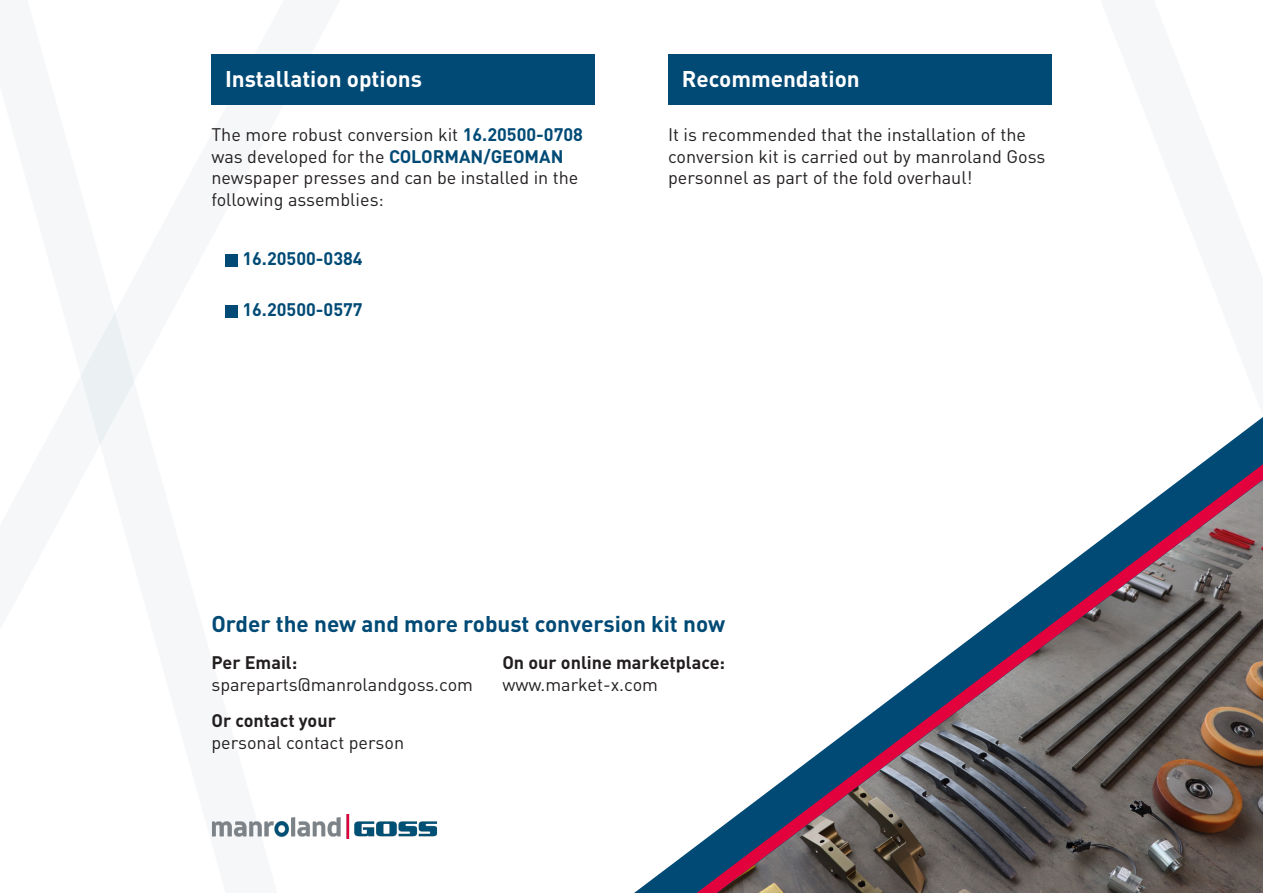
<style>
.page{position:relative;width:1263px;height:893px;background:#fff}
.page>*{position:absolute;margin:0;border:0;box-sizing:border-box;transform-origin:0 0}
.t1{font:700 22.5px "DIN Pro";color:#004a75}
.t2{font:700 22.5px "DIN Pro";color:#fff}
.t3{font:18px/21.6px "DIN Pro";color:#231f20}
.t4{font:700 18px "DIN Pro";color:#231f20}
.t5{font:700 18px "DIN Pro";color:#004a75}
.s1{font-weight:700;color:#004a75}
</style>
<div class="page">
<svg style="left:81px;top:104px;width:214px;height:341px"></svg>
<div style="left:211px;top:54px;width:384px;height:50px;background:#004a75"></div>
<div style="left:668px;top:54px;width:383px;height:50px;background:#004a75"></div>
<img style="left:211px;top:815px;width:226px;height:24px">
<svg style="left:634px;top:417px;width:629px;height:476px"></svg>
<svg style="left:696px;top:464px;width:567px;height:429px"></svg>
<div style="left:225px;top:254px;width:12px;height:12px;background:#004a75"></div>
<div style="left:225px;top:306px;width:12px;height:12px;background:#004a75"></div>
<p class="t2" style="left:225px;top:64px;width:199px">Installation options</p>
<p class="t2" style="left:682px;top:64px;width:180px">Recommendation</p>
<p class="t3" style="left:211px;top:123px;width:373px">The more robust conversion kit <span class="s1">16.20500-0708 </span>was developed for the <span class="s1">COLORMAN/GEOMAN </span>newspaper presses and can be installed in the following assemblies:</p>
<p class="t3" style="left:668px;top:123px;width:379px">It is recommended that the installation of the conversion kit is carried out by manroland Goss personnel as part of the fold overhaul!</p>
<p class="t5" style="left:242px;top:246px;width:122px">16.20500-0384</p>
<p class="t5" style="left:242px;top:298px;width:122px">16.20500-0577</p>
<p class="t1" style="left:211px;top:608px;width:515px">Order the new and more robust conversion kit now</p>
<p class="t4" style="left:211px;top:650px;width:87px">Per Email:</p>
<p class="t3" style="left:211px;top:672px;width:263px">spareparts@manrolandgoss.com</p>
<p class="t4" style="left:502px;top:650px;width:224px">On our online marketplace:</p>
<p class="t3" style="left:502px;top:672px;width:157px">www.market-x.com</p>
<p class="t4" style="left:211px;top:708px;width:126px">Or contact your</p>
<p class="t3" style="left:211px;top:731px;width:194px">personal contact person</p>
</div>
